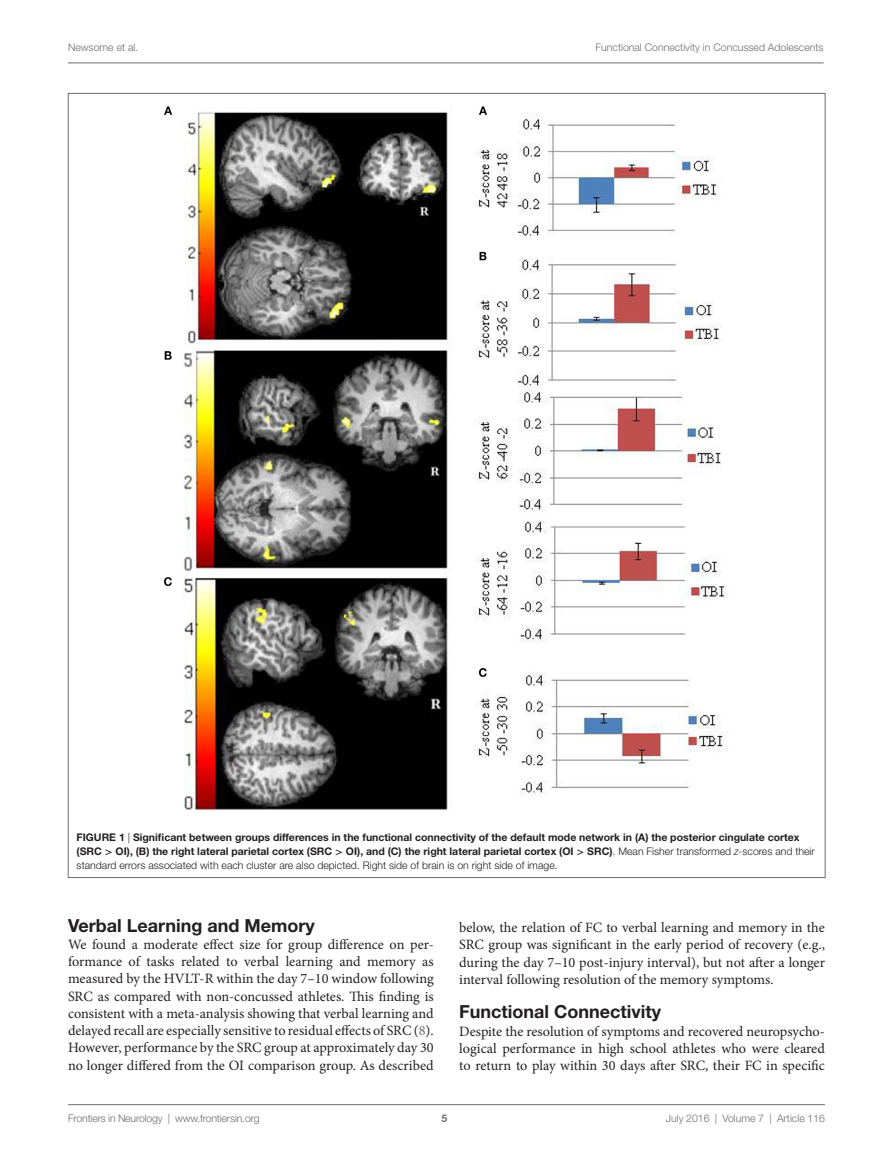
<style>
.page{position:relative;width:893px;height:1170px;background:#fff}
.page>*{position:absolute;margin:0;border:0;box-sizing:border-box;transform-origin:0 0}
.t1{font:700 18px "Helvetica Neue LT Std";color:#231f20}
.t2{font:14.25px/17.2px "Minion Pro";color:#231f20;text-align:justify}
.t3{font:700 10.5px/14.2px "Helvetica Neue LT Std";color:#231f20}
.t4{font:300 10.5px "Helvetica Neue LT Std";color:#231f20}
.t5{font:300 10.5px "Helvetica Neue LT Std";color:#6c6d70}
.t6{font:700 10.5px "Helvetica Neue LT Std";color:#6c6d70}
.s1{font-weight:300}
.s2{font-family:"STIX General"}
.s3{font-weight:700}
.s4{font-style:italic}
.s5{color:#6c6d70}
</style>
<div class="page">
<img style="left:164px;top:106px;width:564px;height:704px">
<hr style="left:68px;top:1104px;width:757px;height:1px;background:#6c6d70">
<hr style="left:68px;top:63px;width:756px;height:1px;background:#6c6d70">
<p class="t5" style="left:68px;top:41px;width:72px">Newsome et al.</p>
<p class="t5" style="left:596px;top:41px;width:229px">Functional Connectivity in Concussed Adolescents</p>
<p class="t3" style="left:77px;top:829px;width:724px">Figure 1 <span class="s1">|</span> Significant between groups differences in the functional connectivity of the default mode network in (A) the posterior cingulate cortex (SRC</p>
<p class="t3" style="left:105px;top:843px;width:214px"><span class="s2">&gt;</span> OI), (B) the right lateral parietal cortex (SRC</p>
<p class="t3" style="left:335px;top:843px;width:261px"><span class="s2">&gt;</span> OI), and (C) the right lateral parietal cortex (OI <span class="s2">&gt;</span> SRC</p>
<p class="t4" style="left:609px;top:844px;width:207px"><span class="s3">)</span>. Mean Fisher transformed <span class="s4">z</span>-scores and their</p>
<p class="t4" style="left:77px;top:858px;width:482px">standard errors associated with each cluster are also depicted. Right side of brain is on right side of image.</p>
<p class="t1" style="left:68px;top:913px;width:248px">Verbal Learning and Memory</p>
<p class="t2" style="left:68px;top:935px;width:367px">We found a moderate effect size for group difference on per&shy;formance of tasks related to verbal learning and memory as measured by the HVLT-R within the day 7–10 window following SRC as compared with non-concussed athletes. This finding is consistent with a meta-analysis showing that verbal learning and delayed recall are especially sensitive to residual effects of SRC (<span class="s5">8</span>).<br>However, performance by the SRC group at approximately day 30 no longer differed from the OI comparison group. As described</p>
<p class="t2" style="left:459px;top:918px;width:367px">below, the relation of FC to verbal learning and memory in the SRC group was significant in the early period of recovery (e.g., during the day 7–10 post-injury interval), but not after a longer interval following resolution of the memory symptoms.</p>
<p class="t1" style="left:459px;top:1000px;width:203px">Functional Connectivity</p>
<p class="t2" style="left:459px;top:1022px;width:367px">Despite the resolution of symptoms and recovered neuropsycho&shy;logical performance in high school athletes who were cleared to return to play within 30 days after SRC, their FC in specific</p>
<p class="t5" style="left:68px;top:1111px;width:193px">Frontiers in Neurology | www.frontiersin.org</p>
<p class="t5" style="left:666px;top:1111px;width:161px">July 2016 | Volume 7 | Article 116</p>
<p class="t6" style="left:441px;top:1111px;width:7px">5</p>
</div>
